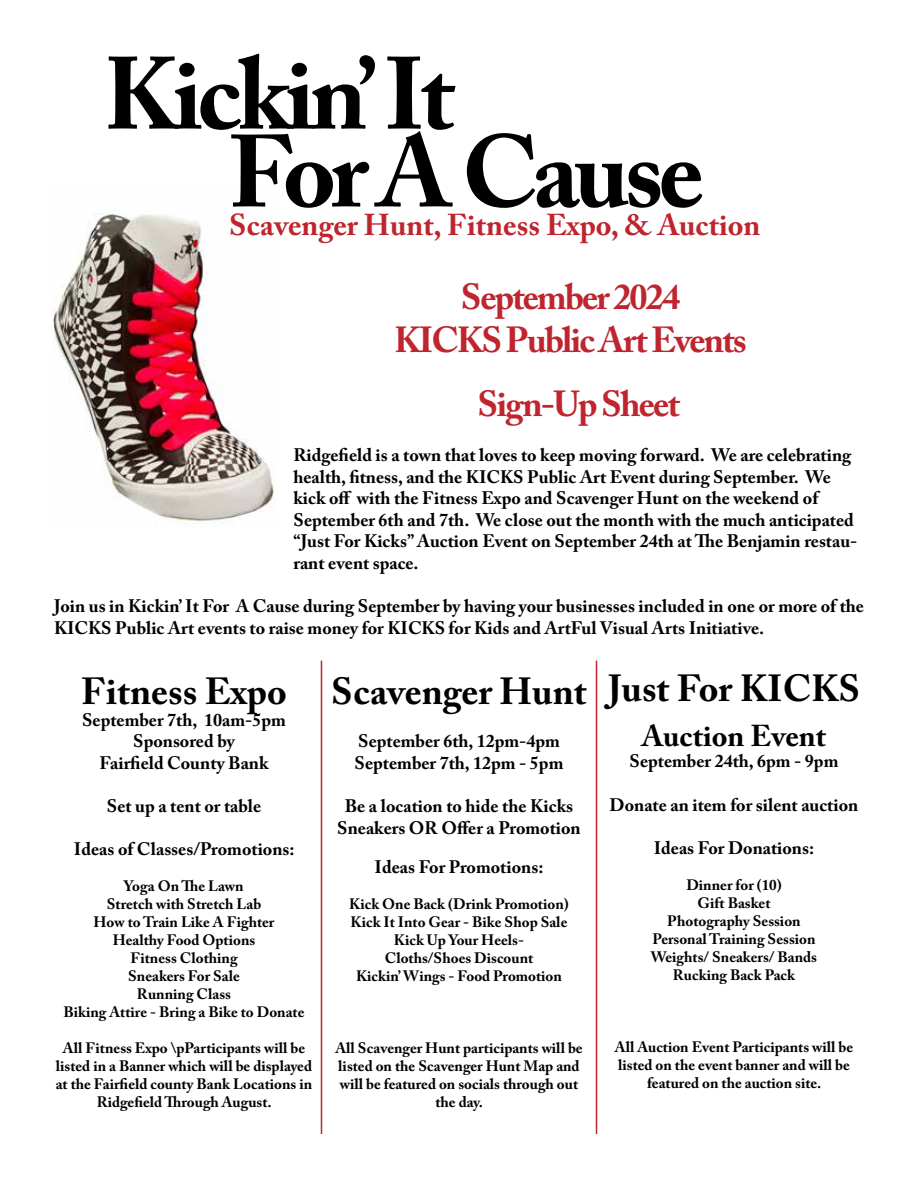
<style>
.page{position:relative;width:918px;height:1188px;background:#fff}
.page>*{position:absolute;margin:0;border:0;box-sizing:border-box;transform-origin:0 0}
.t1{font:700 101.25px/77.8px "Adobe Caslon Pro";letter-spacing:-.05em;color:#000}
.t2{font:700 37.5px "Adobe Caslon Pro";color:#000}
.t3{font:700 36px/43.2px "Adobe Caslon Pro";letter-spacing:-.05em;color:#bf252e;text-align:center}
.t4{font:700 30px "Adobe Caslon Pro";color:#bf252e}
.t5{font:700 30px "Adobe Caslon Pro";color:#000}
.t6{font:700 18px/21.6px "Adobe Caslon Pro";color:#000}
.t7{font:700 15px/18px "Adobe Caslon Pro";color:#000;text-align:center}
</style>
<div class="page">
<img style="left:51px;top:213px;width:224px;height:311px">
<hr style="left:321px;top:661px;width:1px;height:473px;background:#bf252e">
<hr style="left:596px;top:661px;width:1px;height:473px;background:#bf252e">
<h1 class="t1" style="left:228px;top:55px;width:477px;text-indent:-125px">Kickin’ It<br>For A Cause</h1>
<h3 class="t4" style="left:229px;top:207px;width:533px">Scavenger Hunt, Fitness Expo, &amp; Auction</h3>
<h3 class="t3" style="left:394px;top:275px;width:354px">September 2024<br>KICKS Public Art Events</h3>
<h3 class="t3" style="left:477px;top:382px;width:204px">Sign-Up Sheet</h3>
<p class="t6" style="left:293px;top:444px;width:565px">Ridgefield is a town that loves to keep moving forward. We are celebrating health, fitness, and the KICKS Public Art Event during September. We kick off with the Fitness Expo and Scavenger Hunt on the weekend of September 6th and 7th. We close out the month with the much anticipated “Just For Kicks” Auction Event on September 24th at The Benjamin restau&shy;rant event space.</p>
<p class="t6" style="left:54px;top:595px;width:812px">Join us in Kickin’ It For A Cause during September by having your businesses included in one or more of the<br>KICKS Public Art events to raise money for KICKS for Kids and ArtFul Visual Arts Initiative.</p>
<h2 class="t2" style="left:81px;top:669px;width:207px">Fitness Expo</h2>
<p class="t6" style="left:82px;top:709px;width:205px;text-align:center">September 7th, 10am-5pm<br>Sponsored by<br>Fairfield County Bank</p>
<p class="t6" style="left:107px;top:795px;width:156px">Set up a tent or table</p>
<p class="t6" style="left:74px;top:838px;width:222px">Ideas of Classes/Promotions:</p>
<p class="t7" style="left:64px;top:877px;width:242px">Yoga On The Lawn<br>Stretch with Stretch Lab<br>How to Train Like A Fighter<br>Healthy Food Options<br>Fitness Clothing<br>Sneakers For Sale<br>Running Class<br>Biking Attire - Bring a Bike to Donate</p>
<p class="t7" style="left:56px;top:1039px;width:258px">All Fitness Expo \pParticipants will be listed in a Banner which will be displayed at the Fairfield county Bank Locations in Ridgefield Through August.</p>
<h2 class="t2" style="left:331px;top:669px;width:257px">Scavenger Hunt</h2>
<p class="t6" style="left:355px;top:730px;width:210px">September 6th, 12pm-4pm<br>September 7th, 12pm - 5pm</p>
<p class="t6" style="left:337px;top:795px;width:245px;text-align:center">Be a location to hide the Kicks<br>Sneakers OR Offer a Promotion</p>
<p class="t6" style="left:375px;top:856px;width:170px">Ideas For Promotions:</p>
<p class="t7" style="left:349px;top:895px;width:221px">Kick One Back (Drink Promotion)<br>Kick It Into Gear - Bike Shop Sale<br>Kick Up Your Heels-<br>Cloths/Shoes Discount<br>Kickin’ Wings - Food Promotion</p>
<h2 class="t2" style="left:608px;top:666px;width:253px">Just For KICKS</h2>
<h3 class="t5" style="left:642px;top:718px;width:186px">Auction Event</h3>
<p class="t6" style="left:630px;top:750px;width:210px">September 24th, 6pm - 9pm</p>
<p class="t6" style="left:610px;top:794px;width:250px">Donate an item for silent auction</p>
<p class="t6" style="left:654px;top:837px;width:162px">Ideas For Donations:</p>
<p class="t7" style="left:651px;top:876px;width:168px">Dinner for (10)<br>Gift Basket<br>Photography Session<br>Personal Training Session<br>Weights/ Sneakers/ Bands<br>Rucking Back Pack</p>
<p class="t7" style="left:335px;top:1039px;width:249px">All Scavenger Hunt participants will be listed on the Scavenger Hunt Map and will be featured on socials through out the day.</p>
<p class="t7" style="left:615px;top:1038px;width:240px">All Auction Event Participants will be listed on the event banner and will be featured on the auction site.</p>
</div>
